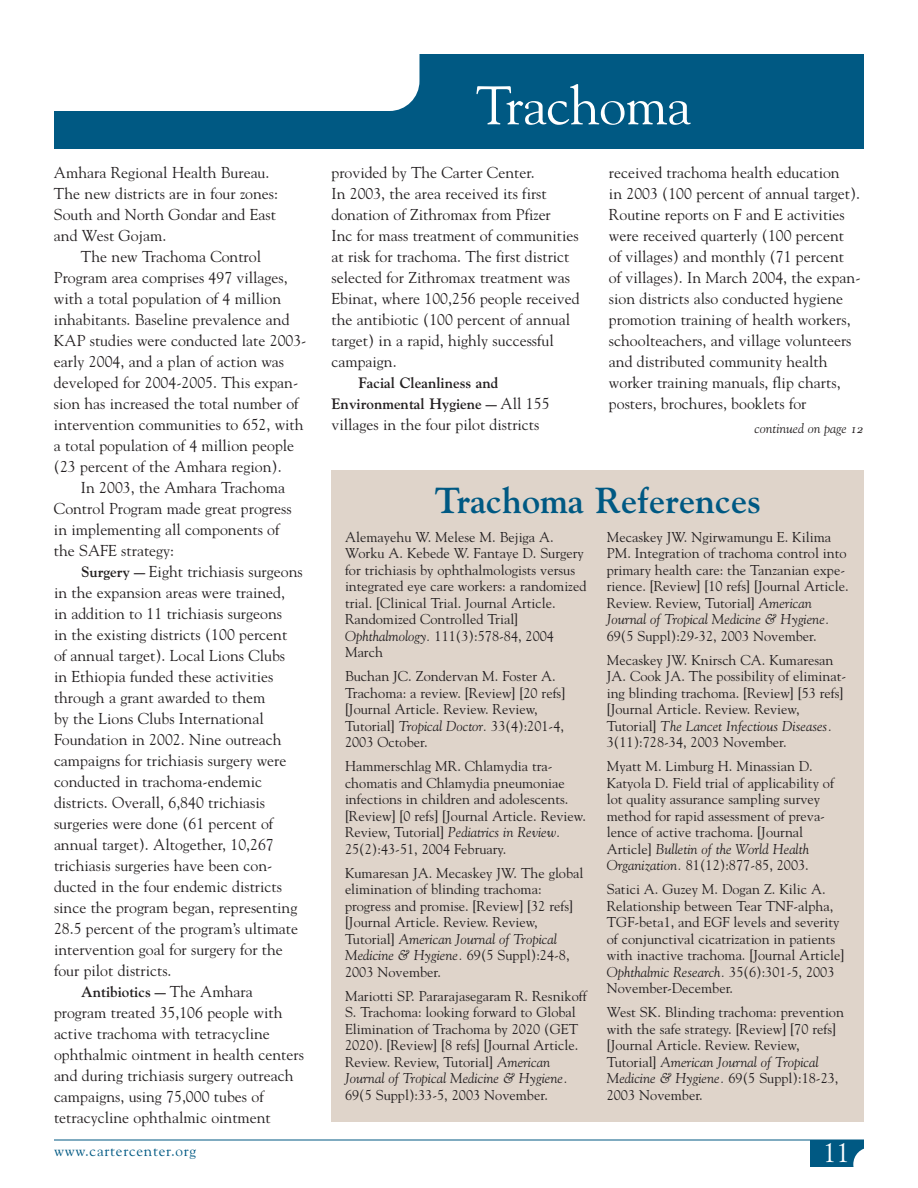
<style>
.page{position:relative;width:918px;height:1188px;background:#fff}
.page>*{position:absolute;margin:0;border:0;box-sizing:border-box;transform-origin:0 0}
.t1{font:54px "Goudy";letter-spacing:-.01em;color:#fff}
.t2{font:36px "Goudy Bold Os F";color:#005983}
.t3{font:27px "Goudy";color:#fff}
.t4{font:15.75px/21px "Goudy";color:#231f20}
.t5{font:15px/21px "Goudy Bold Os F";color:#231f20}
.t6{font:15px "Goudy";letter-spacing:.05em;color:#005983}
.t7{font:14.25px/16.5px "Goudy";color:#231f20}
.t8{font:14.25px/16.5px "Goudy Italic Os F";color:#231f20}
.t9{font:13.5px "Goudy Italic Os F";color:#231f20}
.s1{font-family:"Goudy Bold Os F";font-size:15px}
.s2{font-family:"Goudy";font-size:15.75px}
.s3{font-family:"Goudy Italic Os F"}
.s4{font-family:"Goudy"}
</style>
<div class="page">
<div style="left:332px;top:470px;width:532px;height:651px;background:#dfd4ca"></div>
<div style="left:54px;top:54px;width:810px;height:94px;background:#005983"></div>
<div style="left:810px;top:1140px;width:54px;height:27px;background:#005983"></div>
<div style="left:853px;top:1147px;width:54px;height:34px;background:#fff;border-radius:17px"></div>
<hr style="left:54px;top:1140px;width:810px;height:1px;background:#005983">
<div style="left:54px;top:54px;width:365px;height:57px;background:#fff"></div>
<p class="t4" style="left:54px;top:163px;width:226px">Amhara Regional Health Bureau.<br>The new districts are in four zones:<br>South and North Gondar and East and West Gojam.</p>
<p class="t4" style="left:54px;top:247px;width:254px;text-indent:27px">The new Trachoma Control Program area comprises 497 villages, with a total population of 4 million inhabitants. Baseline prevalence and KAP studies were conducted late 2003- early 2004, and a plan of action was developed for 2004-2005. This expan&shy;sion has increased the total number of intervention communities to 652, with a total population of 4 million people (23 percent of the Amhara region).</p>
<p class="t4" style="left:54px;top:478px;width:239px;text-indent:27px">In 2003, the Amhara Trachoma<br>Control Program made great progress in implementing all components of the SAFE strategy:</p>
<p class="t4" style="left:54px;top:562px;width:250px;text-indent:27px"><span class="s1">Surgery—</span>Eight trichiasis surgeons in the expansion areas were trained,<br>in addition to 11 trichiasis surgeons<br>in the existing districts (100 percent of annual target). Local Lions Clubs<br>in Ethiopia funded these activities through a grant awarded to them<br>by the Lions Clubs International Foundation in 2002. Nine outreach campaigns for trichiasis surgery were conducted in trachoma-endemic districts. Overall, 6,840 trichiasis surgeries were done (61 percent of annual target). Altogether, 10,267 trichiasis surgeries have been con&shy;ducted in the four endemic districts since the program began, representing 28.5 percent of the program’s ultimate intervention goal for surgery for the four pilot districts.</p>
<p class="t5" style="left:81px;top:983px;width:173px">Antibiotics—<span class="s2">The Amhara</span></p>
<p class="t4" style="left:54px;top:1003px;width:252px">program treated 35,106 people with active trachoma with tetracycline ophthalmic ointment in health centers and during trichiasis surgery outreach campaigns, using 75,000 tubes of tetracycline ophthalmic ointment</p>
<h1 class="t1" style="left:476px;top:84px;width:217px">Trachoma</h1>
<p class="t4" style="left:332px;top:163px;width:250px">provided by The Carter Center.<br>In 2003, the area received its first donation of Zithromax from Pfizer<br>Inc for mass treatment of communities at risk for trachoma. The first district selected for Zithromax treatment was Ebinat, where 100,256 people received the antibiotic (100 percent of annual target) in a rapid, highly successful campaign.</p>
<p class="t5" style="left:332px;top:374px;width:220px;text-indent:27px">Facial Cleanliness and<br>Environmental Hygiene—<span class="s2">All 155</span></p>
<p class="t4" style="left:331px;top:415px;width:209px">villages in the four pilot districts</p>
<p class="t4" style="left:609px;top:163px;width:253px">received trachoma health education<br>in 2003 (100 percent of annual target).<br>Routine reports on F and E activities were received quarterly (100 percent<br>of villages) and monthly (71 percent<br>of villages). In March 2004, the expan&shy;sion districts also conducted hygiene promotion training of health workers, schoolteachers, and village volunteers and distributed community health worker training manuals, flip charts, posters, brochures, booklets for</p>
<p class="t9" style="left:755px;top:423px;width:111px">continued on page 12</p>
<h2 class="t2" style="left:434px;top:486px;width:328px">Trachoma References</h2>
<p class="t7" style="left:345px;top:530px;width:243px">Alemayehu W. Melese M. Bejiga A.<br>Worku A. Kebede W. Fantaye D. Surgery for trichiasis by ophthalmologists versus integrated eye care workers: a randomized trial. [Clinical Trial. Journal Article.<br>Randomized Controlled Trial] <span class="s3">Ophthalmology.</span> 111(3):578-84, 2004<br>March</p>
<p class="t7" style="left:345px;top:669px;width:222px">Buchan JC. Zondervan M. Foster A.<br>Trachoma: a review. [Review] [20 refs] [Journal Article. Review. Review,<br>Tutorial] <span class="s3">Tropical Doctor.</span> 33(4):201-4,<br>2003 October.</p>
<p class="t7" style="left:345px;top:759px;width:242px">Hammerschlag MR. Chlamydia tra&shy;chomatis and Chlamydia pneumoniae infections in children and adolescents. [Review] [0 refs] [Journal Article. Review.</p>
<p class="t8" style="left:345px;top:825px;width:217px"><span class="s4">Review, Tutorial]</span> Pediatrics in Review.</p>
<p class="t7" style="left:345px;top:838px;width:240px;line-height:24px">25(2):43-51, 2004 February.<br>Kumaresan JA. Mecaskey JW. The global</p>
<p class="t7" style="left:345px;top:882px;width:230px">elimination of blinding trachoma: progress and promise. [Review] [32 refs] [Journal Article. Review. Review,</p>
<p class="t8" style="left:345px;top:932px;width:226px"><span class="s4">Tutorial]</span> American Journal of Tropical<br>Medicine &amp; Hygiene. <span class="s4">69(5 Suppl):24-8,</span></p>
<p class="t7" style="left:345px;top:961px;width:243px;line-height:24px">2003 November.<br>Mariotti SP. Pararajasegaram R. Resnikoff</p>
<p class="t7" style="left:345px;top:1005px;width:235px">S. Trachoma: looking forward to Global Elimination of Trachoma by 2020 (GET 2020). [Review] [8 refs] [Journal Article.<br>Review. Review, Tutorial] <span class="s3">American</span></p>
<p class="t8" style="left:345px;top:1071px;width:224px">Journal of Tropical Medicine &amp; Hygiene.</p>
<p class="t7" style="left:345px;top:1088px;width:204px">69(5 Suppl):33-5, 2003 November.</p>
<p class="t7" style="left:607px;top:530px;width:243px">Mecaskey JW. Ngirwamungu E. Kilima PM. Integration of trachoma control into primary health care: the Tanzanian expe&shy;rience. [Review] [10 refs] [Journal Article.<br>Review. Review, Tutorial] <span class="s3">American</span></p>
<p class="t8" style="left:607px;top:612px;width:224px">Journal of Tropical Medicine &amp; Hygiene.</p>
<p class="t7" style="left:607px;top:625px;width:228px;line-height:24px">69(5 Suppl):29-32, 2003 November.<br>Mecaskey JW. Knirsch CA. Kumaresan</p>
<p class="t7" style="left:607px;top:669px;width:241px">JA. Cook JA. The possibility of eliminat&shy;ing blinding trachoma. [Review] [53 refs] [Journal Article. Review. Review,</p>
<p class="t8" style="left:607px;top:719px;width:227px"><span class="s4">Tutorial]</span> The Lancet Infectious Diseases.</p>
<p class="t7" style="left:607px;top:731px;width:207px;line-height:24px">3(11):728-34, 2003 November.<br>Myatt M. Limburg H. Minassian D.</p>
<p class="t7" style="left:607px;top:776px;width:229px">Katyola D. Field trial of applicability of lot quality assurance sampling survey method for rapid assessment of preva&shy;lence of active trachoma. [Journal</p>
<p class="t8" style="left:607px;top:842px;width:204px"><span class="s4">Article]</span> Bulletin of the World Health</p>
<p class="t7" style="left:607px;top:854px;width:220px;line-height:24px"><span class="s3">Organization.</span> 81(12):877-85, 2003.<br>Satici A. Guzey M. Dogan Z. Kilic A.</p>
<p class="t7" style="left:607px;top:899px;width:239px">Relationship between Tear TNF-alpha, TGF-beta1, and EGF levels and severity of conjunctival cicatrization in patients with inactive trachoma. [Journal Article]</p>
<p class="t8" style="left:607px;top:965px;width:229px">Ophthalmic Research. <span class="s4">35(6):301-5, 2003</span></p>
<p class="t7" style="left:607px;top:977px;width:239px;line-height:24px">November-December.<br>West SK. Blinding trachoma: prevention</p>
<p class="t7" style="left:607px;top:1022px;width:231px">with the safe strategy. [Review] [70 refs] [Journal Article. Review. Review,</p>
<p class="t8" style="left:607px;top:1055px;width:233px"><span class="s4">Tutorial]</span> American Journal of Tropical<br>Medicine &amp; Hygiene. <span class="s4">69(5 Suppl):18-23,</span></p>
<p class="t7" style="left:607px;top:1088px;width:98px">2003 November.</p>
<p class="t6" style="left:54px;top:1145px;width:144px">www.cartercenter.org</p>
<h3 class="t3" style="left:823px;top:1142px;width:28px">11</h3>
</div>
